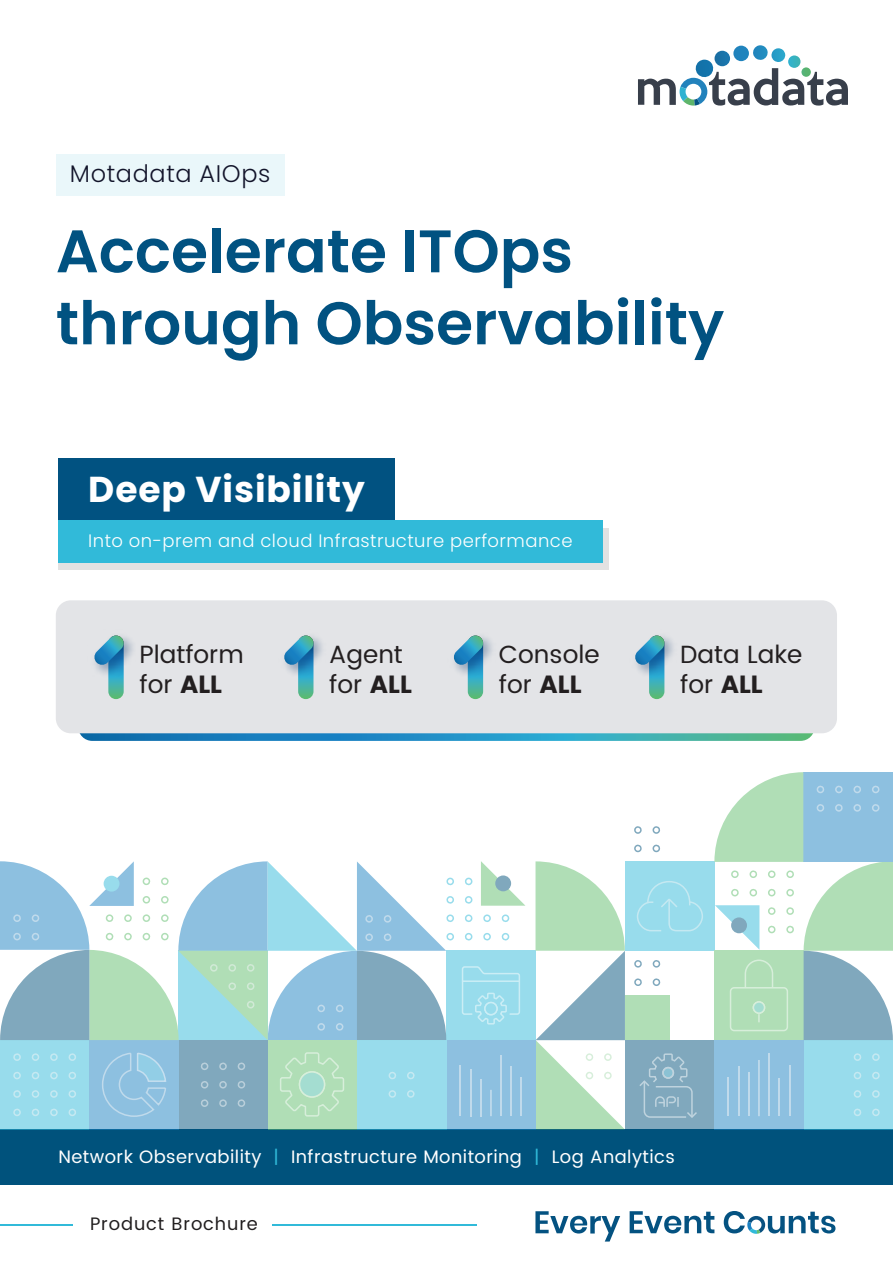
<style>
.page{position:relative;width:893px;height:1263px;background:#fff}
.page>*{position:absolute;margin:0;border:0;box-sizing:border-box;transform-origin:0 0}
.t1{font:600 60px/72px "Poppins";color:#015281}
.t2{font:700 36px "Poppins";letter-spacing:.025em;color:#fff}
.t3{font:24.9px/29.8px "Poppins";color:#231f20}
.t4{font:300 24px "Poppins";letter-spacing:.025em;color:#12142a}
.t5{font:18px "Poppins";letter-spacing:.025em;color:#fff}
.t6{font:300 18px "Poppins";letter-spacing:.025em;color:#fff}
.t7{font:18px "Poppins";letter-spacing:.05em;color:#211e1f}
.s1{font-weight:700}
.s2{color:#31bad9}
</style>
<div class="page">
<svg style="left:638px;top:45px;width:210px;height:61px"></svg>
<svg style="left:535px;top:1211px;width:85px;height:30px"></svg>
<svg style="left:630px;top:1211px;width:84px;height:22px"></svg>
<svg style="left:724px;top:1211px;width:111px;height:23px"></svg>
<div style="left:0;top:1129px;width:893px;height:56px;background:#00527c"></div>
<hr style="left:0;top:1224px;width:72px;height:2px;background:#31bad9">
<hr style="left:272px;top:1224px;width:205px;height:2px;background:#31bad9">
<div style="left:625px;top:861px;width:89px;height:90px;background:#98dcec"></div>
<div style="left:804px;top:1040px;width:89px;height:89px;background:#98dcec"></div>
<div style="left:446px;top:951px;width:90px;height:89px;background:#98dcec"></div>
<div style="left:446px;top:1040px;width:90px;height:89px;background:#8dc0e0"></div>
<div style="left:268px;top:1040px;width:89px;height:89px;background:#b0deb6"></div>
<div style="left:357px;top:1040px;width:89px;height:89px;background:#98dcec"></div>
<div style="left:178px;top:1040px;width:90px;height:89px;background:#80a8bd"></div>
<div style="left:625px;top:995px;width:44px;height:45px;background:#b0deb6"></div>
<svg style="left:634px;top:978px;width:8px;height:8px"></svg>
<svg style="left:652px;top:978px;width:8px;height:8px"></svg>
<svg style="left:634px;top:960px;width:8px;height:7px"></svg>
<svg style="left:652px;top:960px;width:8px;height:7px"></svg>
<div style="left:625px;top:1040px;width:89px;height:89px;background:#80a8bd"></div>
<svg style="left:634px;top:844px;width:8px;height:8px"></svg>
<svg style="left:652px;top:844px;width:8px;height:8px"></svg>
<svg style="left:634px;top:826px;width:8px;height:8px"></svg>
<svg style="left:652px;top:826px;width:8px;height:8px"></svg>
<div style="left:714px;top:1040px;width:90px;height:89px;background:#8dc0e0"></div>
<div style="left:0;top:1040px;width:89px;height:89px;background:#98dcec"></div>
<div style="left:89px;top:1040px;width:90px;height:89px;background:#8dc0e0"></div>
<svg style="left:69px;top:1108px;width:7px;height:8px"></svg>
<svg style="left:50px;top:1108px;width:8px;height:8px"></svg>
<svg style="left:32px;top:1108px;width:7px;height:8px"></svg>
<svg style="left:13px;top:1108px;width:8px;height:8px"></svg>
<svg style="left:69px;top:1090px;width:7px;height:8px"></svg>
<svg style="left:50px;top:1090px;width:8px;height:8px"></svg>
<svg style="left:32px;top:1090px;width:7px;height:8px"></svg>
<svg style="left:13px;top:1090px;width:8px;height:8px"></svg>
<svg style="left:69px;top:1072px;width:7px;height:7px"></svg>
<svg style="left:50px;top:1072px;width:8px;height:7px"></svg>
<svg style="left:32px;top:1072px;width:7px;height:7px"></svg>
<svg style="left:13px;top:1072px;width:8px;height:7px"></svg>
<svg style="left:69px;top:1053px;width:7px;height:8px"></svg>
<svg style="left:50px;top:1053px;width:8px;height:8px"></svg>
<svg style="left:32px;top:1053px;width:7px;height:8px"></svg>
<svg style="left:13px;top:1053px;width:8px;height:8px"></svg>
<hr style="left:521px;top:1077px;width:1px;height:39px;background:#e7ecef">
<hr style="left:510px;top:1066px;width:2px;height:50px;background:#e7ecef">
<hr style="left:500px;top:1055px;width:2px;height:61px;background:#e7ecef">
<hr style="left:490px;top:1090px;width:2px;height:26px;background:#e7ecef">
<hr style="left:480px;top:1079px;width:2px;height:37px;background:#e7ecef">
<hr style="left:470px;top:1069px;width:1px;height:47px;background:#e7ecef">
<hr style="left:459px;top:1065px;width:2px;height:51px;background:#e7ecef">
<hr style="left:727px;top:1077px;width:2px;height:39px;background:#e7ecef">
<hr style="left:738px;top:1066px;width:1px;height:50px;background:#e7ecef">
<hr style="left:748px;top:1073px;width:2px;height:43px;background:#e7ecef">
<hr style="left:758px;top:1060px;width:2px;height:56px;background:#e7ecef">
<hr style="left:768px;top:1053px;width:2px;height:63px;background:#e7ecef">
<hr style="left:778px;top:1079px;width:2px;height:37px;background:#e7ecef">
<hr style="left:789px;top:1065px;width:1px;height:51px;background:#e7ecef">
<svg style="left:535px;top:861px;width:90px;height:268px"></svg>
<svg style="left:853px;top:1108px;width:8px;height:8px"></svg>
<svg style="left:872px;top:1108px;width:8px;height:8px"></svg>
<svg style="left:853px;top:1090px;width:8px;height:8px"></svg>
<svg style="left:872px;top:1090px;width:8px;height:8px"></svg>
<svg style="left:853px;top:1072px;width:8px;height:7px"></svg>
<svg style="left:872px;top:1072px;width:8px;height:7px"></svg>
<svg style="left:854px;top:1053px;width:7px;height:8px"></svg>
<svg style="left:872px;top:1053px;width:8px;height:8px"></svg>
<svg style="left:389px;top:1072px;width:7px;height:7px"></svg>
<svg style="left:389px;top:1090px;width:7px;height:8px"></svg>
<svg style="left:407px;top:1072px;width:8px;height:7px"></svg>
<svg style="left:407px;top:1090px;width:8px;height:8px"></svg>
<svg style="left:481px;top:861px;width:44px;height:45px"></svg>
<svg style="left:465px;top:878px;width:8px;height:7px"></svg>
<svg style="left:465px;top:896px;width:8px;height:8px"></svg>
<svg style="left:501px;top:914px;width:9px;height:8px"></svg>
<svg style="left:483px;top:914px;width:8px;height:8px"></svg>
<svg style="left:465px;top:914px;width:8px;height:8px"></svg>
<svg style="left:501px;top:933px;width:9px;height:8px"></svg>
<svg style="left:483px;top:933px;width:8px;height:8px"></svg>
<svg style="left:465px;top:933px;width:8px;height:8px"></svg>
<svg style="left:0;top:861px;width:454px;height:179px"></svg>
<svg style="left:495px;top:875px;width:16px;height:16px"></svg>
<svg style="left:102px;top:1052px;width:64px;height:65px"></svg>
<svg style="left:637px;top:881px;width:66px;height:50px"></svg>
<svg style="left:280px;top:1052px;width:64px;height:64px"></svg>
<div style="left:300px;top:1072px;width:24px;height:25px;background:#a4ddd1;border-radius:50%"></div>
<div style="left:299px;top:1071px;width:26px;height:27px;border:2px solid #fff;border-radius:50%"></div>
<svg style="left:462px;top:966px;width:58px;height:58px"></svg>
<hr style="left:462px;top:980px;width:57px;height:2px;background:#fff">
<svg style="left:639px;top:1053px;width:58px;height:65px"></svg>
<svg style="left:714px;top:772px;width:179px;height:268px"></svg>
<svg style="left:238px;top:1099px;width:7px;height:8px"></svg>
<svg style="left:219px;top:1099px;width:8px;height:8px"></svg>
<svg style="left:201px;top:1099px;width:7px;height:8px"></svg>
<svg style="left:238px;top:1081px;width:7px;height:7px"></svg>
<svg style="left:219px;top:1081px;width:8px;height:7px"></svg>
<svg style="left:201px;top:1081px;width:7px;height:7px"></svg>
<svg style="left:238px;top:1062px;width:7px;height:8px"></svg>
<svg style="left:219px;top:1062px;width:8px;height:8px"></svg>
<svg style="left:201px;top:1062px;width:7px;height:8px"></svg>
<svg style="left:58px;top:528px;width:551px;height:41px;background:#cadce0"></svg>
<div style="left:58px;top:520px;width:545px;height:42px;background:#31bad9"></div>
<div style="left:58px;top:458px;width:337px;height:62px;background:#015281"></div>
<div style="left:56px;top:154px;width:228px;height:42px;background:#eaf7fa"></div>
<svg style="left:79px;top:733px;width:735px;height:8px;background:#359aba"></svg>
<div style="left:56px;top:600px;width:781px;height:133px;background:#e3e4e7;border-radius:15px"></div>
<svg style="left:108px;top:635px;width:16px;height:64px"></svg>
<img style="left:95px;top:637px;width:38px;height:45px">
<svg style="left:94px;top:635px;width:30px;height:30px"></svg>
<svg style="left:298px;top:635px;width:15px;height:64px"></svg>
<img style="left:286px;top:637px;width:36px;height:45px">
<svg style="left:284px;top:635px;width:30px;height:30px"></svg>
<svg style="left:468px;top:635px;width:15px;height:64px"></svg>
<img style="left:455px;top:637px;width:37px;height:45px">
<svg style="left:453px;top:635px;width:31px;height:30px"></svg>
<svg style="left:649px;top:635px;width:15px;height:64px"></svg>
<img style="left:637px;top:637px;width:36px;height:45px">
<svg style="left:635px;top:635px;width:30px;height:30px"></svg>
<h3 class="t4" style="left:70px;top:160px;width:202px">Motadata AIOps</h3>
<h1 class="t1" style="left:56px;top:216px;width:670px">Accelerate ITOps through Observability</h1>
<h2 class="t2" style="left:88px;top:468px;width:278px">Deep Visibility</h2>
<p class="t6" style="left:88px;top:531px;width:486px">Into on-prem and cloud Infrastructure performance</p>
<h3 class="t3" style="left:140px;top:640px;width:106px">Platform for <span class="s1">ALL</span></h3>
<h3 class="t3" style="left:329px;top:640px;width:84px">Agent for <span class="s1">ALL</span></h3>
<h3 class="t3" style="left:499px;top:640px;width:102px">Console for <span class="s1">ALL</span></h3>
<h3 class="t3" style="left:680px;top:640px;width:124px">Data Lake for <span class="s1">ALL</span></h3>
<p class="t5" style="left:58px;top:1143px;width:618px">Network Observability <span class="s2">|</span> Infrastructure Monitoring <span class="s2">|</span> Log Analytics</p>
<p class="t7" style="left:90px;top:1211px;width:169px">Product Brochure</p>
</div>
